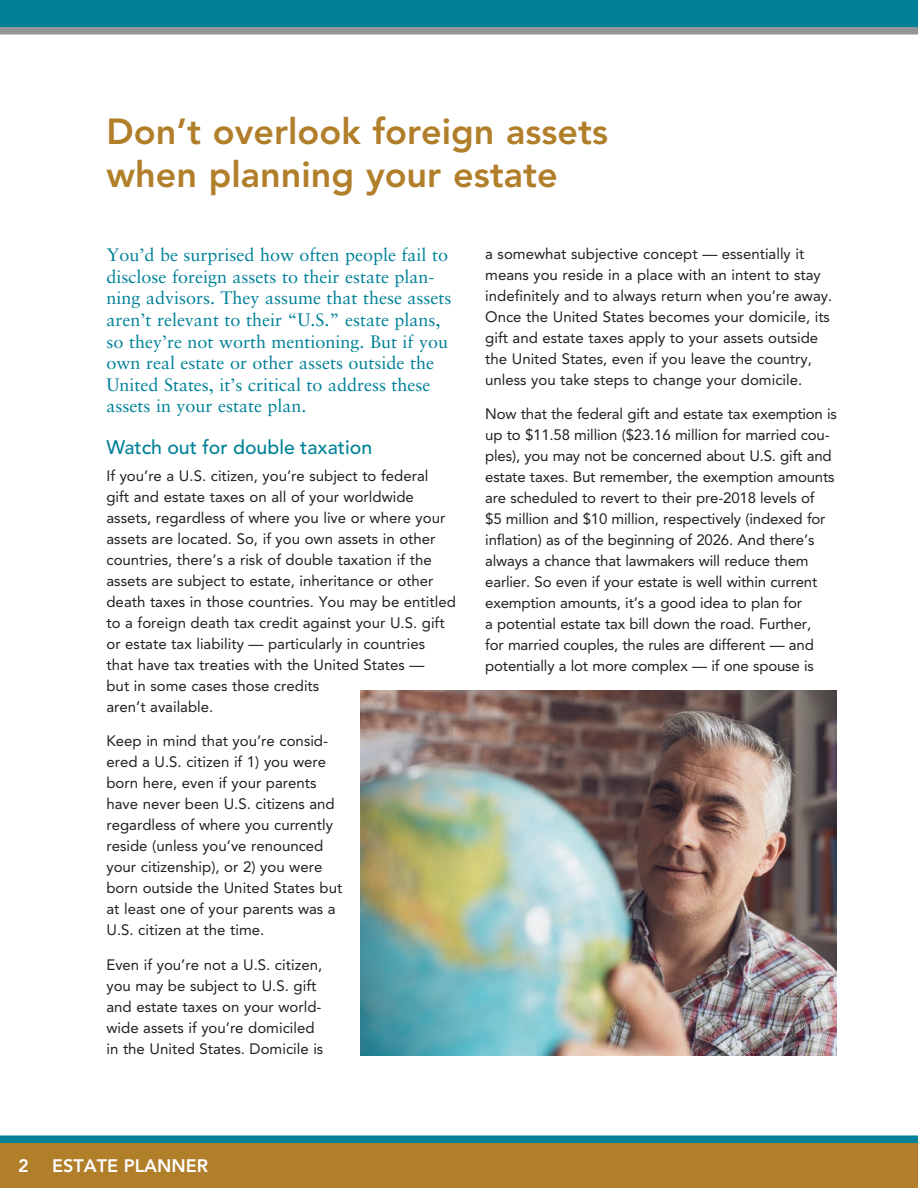
<style>
.page{position:relative;width:918px;height:1188px;background:#fff}
.page>*{position:absolute;margin:0;border:0;box-sizing:border-box;transform-origin:0 0}
.t1{font:800 36px/43.2px "Avenir LT Std";color:#b17e2a}
.t2{font:500 19.5px "Avenir LT Std";color:#008198}
.t3{font:18px/21.6px "Sabon LT Std";color:#008198}
.t4{font:800 18px "Avenir LT Std";color:#fff}
.t5{font:15px/21px "Avenir LT Std";color:#231f20}
</style>
<div class="page">
<div style="left:0;top:0;width:918px;height:27px;background:#008198"></div>
<div style="left:0;top:27px;width:918px;height:7px;background:#939598"></div>
<div style="left:0;top:1136px;width:918px;height:7px;background:#008198"></div>
<div style="left:0;top:1143px;width:918px;height:45px;background:#b17e2a"></div>
<img style="left:360px;top:690px;width:477px;height:366px">
<h1 class="t1" style="left:106px;top:110px;width:503px">Don’t overlook foreign assets when planning your estate</h1>
<p class="t3" style="left:106px;top:244px;width:347px">You’d be surprised how often people fail to disclose foreign assets to their estate plan&shy;ning advisors. They assume that these assets aren’t relevant to their “U.S.” estate plans, so they’re not worth mentioning. But if you own real estate or other assets outside the United States, it’s critical to address these assets in your estate plan.</p>
<h2 class="t2" style="left:106px;top:436px;width:267px">Watch out for double taxation</h2>
<p class="t5" style="left:106px;top:465px;width:351px">If you’re a U.S. citizen, you’re subject to federal<br>gift and estate taxes on all of your worldwide assets, regardless of where you live or where your assets are located. So, if you own assets in other countries, there’s a risk of double taxation if the assets are subject to estate, inheritance or other death taxes in those countries. You may be entitled to a foreign death tax credit against your U.S. gift or estate tax liability — particularly in countries<br>that have tax treaties with the United States —<br>but in some cases those credits<br>aren’t available.</p>
<p class="t5" style="left:106px;top:731px;width:237px">Keep in mind that you’re consid&shy;ered a U.S. citizen if 1) you were born here, even if your parents have never been U.S. citizens and regardless of where you currently reside (unless you’ve renounced your citizenship), or 2) you were born outside the United States but at least one of your parents was a<br>U.S. citizen at the time.</p>
<p class="t5" style="left:106px;top:954px;width:218px">Even if you’re not a U.S. citizen, you may be subject to U.S. gift and estate taxes on your world&shy;wide assets if you’re domiciled in the United States. Domicile is</p>
<p class="t5" style="left:485px;top:243px;width:349px">a somewhat subjective concept — essentially it means you reside in a place with an intent to stay indefinitely and to always return when you’re away.<br>Once the United States becomes your domicile, its gift and estate taxes apply to your assets outside the United States, even if you leave the country, unless you take steps to change your domicile.</p>
<p class="t5" style="left:485px;top:404px;width:353px">Now that the federal gift and estate tax exemption is up to $11.58 million ($23.16 million for married cou&shy;ples), you may not be concerned about U.S. gift and estate taxes. But remember, the exemption amounts are scheduled to revert to their pre-2018 levels of<br>$5 million and $10 million, respectively (indexed for inflation) as of the beginning of 2026. And there’s always a chance that lawmakers will reduce them earlier. So even if your estate is well within current exemption amounts, it’s a good idea to plan for<br>a potential estate tax bill down the road. Further,<br>for married couples, the rules are different — and potentially a lot more complex — if one spouse is</p>
<p class="t4" style="left:18px;top:1155px;width:12px">2</p>
<p class="t4" style="left:52px;top:1155px;width:158px">ESTATE PLANNER</p>
</div>
